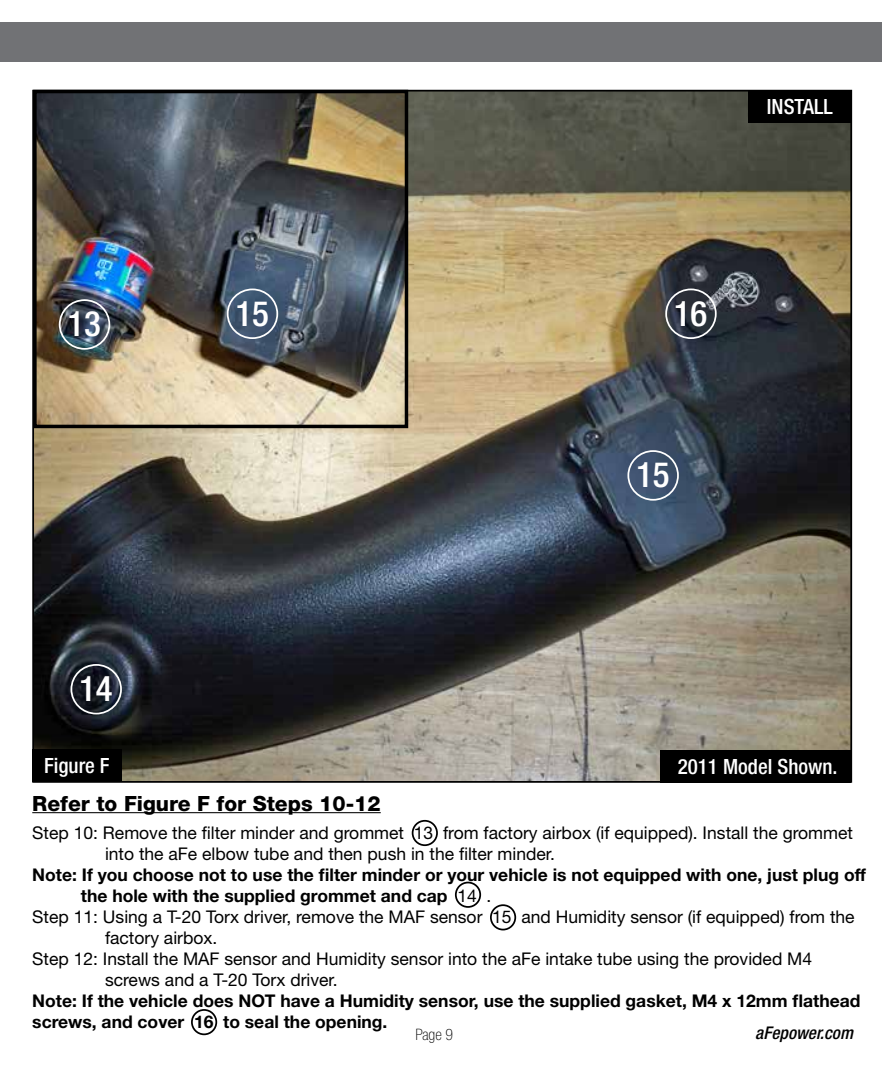
<style>
.page{position:relative;width:882px;height:1071px;background:#fff}
.page>*{position:absolute;margin:0;border:0;box-sizing:border-box;transform-origin:0 0}
.t1{font:500 condensed 35px "Helvetica Neue";color:#fff}
.t2{font:500 condensed 21px "Helvetica Neue";color:#fff}
.t3{font:800 21px "Helvetica Neue";color:#000}
.t4{font:17.5px/21px "Helvetica Neue";color:#000}
.t5{font:700 17.5px/21px "Helvetica Neue";color:#000}
.t6{font:italic 500 condensed 17.5px "Helvetica Neue";color:#000}
.t7{font:100 condensed 15.75px "Helvetica Neue";color:#000}
.s1{font-weight:400}
</style>
<div class="page">
<img style="left:35px;top:93px;width:814px;height:687px">
<div style="left:0;top:23px;width:882px;height:39px;background:#717275"></div>
<hr style="left:32px;top:812px;width:349px;height:1px;background:#000">
<div style="left:32px;top:749px;width:90px;height:33px;background:#000"></div>
<div style="left:748px;top:90px;width:103px;height:33px;background:#000"></div>
<div style="left:191px;top:1009px;width:26px;height:26px;border:2px solid #000;border-radius:50%"></div>
<div style="left:455px;top:882px;width:26px;height:26px;border:2px solid #000;border-radius:50%"></div>
<div style="left:71px;top:664px;width:51px;height:50px;border:2px solid #fff;border-radius:50%"></div>
<img style="left:38px;top:95px;width:365px;height:328px">
<div style="left:33px;top:90px;width:375px;height:338px;border:4px solid #000"></div>
<div style="left:490px;top:904px;width:26px;height:26px;border:2px solid #000;border-radius:50%"></div>
<div style="left:412px;top:820px;width:26px;height:26px;border:2px solid #000;border-radius:50%"></div>
<div style="left:627px;top:450px;width:52px;height:51px;border:2px solid #fff;border-radius:50%"></div>
<div style="left:665px;top:289px;width:52px;height:50px;border:2px solid #fff;border-radius:50%"></div>
<div style="left:660px;top:750px;width:191px;height:33px;background:#000"></div>
<div style="left:59px;top:299px;width:51px;height:51px;border:2px solid #fff;border-radius:50%"></div>
<div style="left:227px;top:289px;width:51px;height:50px;border:2px solid #fff;border-radius:50%"></div>
<h1 class="t1" style="left:67px;top:303px;width:35px">13</h1>
<h1 class="t1" style="left:235px;top:292px;width:35px">15</h1>
<h1 class="t1" style="left:79px;top:668px;width:35px">14</h1>
<p class="t2" style="left:44px;top:753px;width:67px">Figure F</p>
<p class="t2" style="left:767px;top:94px;width:67px">INSTALL</p>
<h1 class="t1" style="left:674px;top:292px;width:35px">16</h1>
<h1 class="t1" style="left:636px;top:454px;width:35px">15</h1>
<p class="t2" style="left:678px;top:754px;width:161px">2011 Model Shown.</p>
<p class="t3" style="left:32px;top:791px;width:350px">Refer to Figure F for Steps 10-12</p>
<p class="t4" style="left:105px;top:822px;width:750px;text-indent:-73px">Step 10: Remove the filter minder and grommet 13 from factory airbox (if equipped). Install the grommet into the aFe elbow tube and then push in the filter minder.</p>
<p class="t5" style="left:32px;top:864px;width:835px">Note: If you choose not to use the filter minder or your vehicle is not equipped with one, just plug off</p>
<p class="t5" style="left:81px;top:885px;width:412px">the hole with the supplied grommet and cap <span class="s1">14 .</span></p>
<p class="t4" style="left:32px;top:906px;width:824px">Step 11: Using a T-20 Torx driver, remove the MAF sensor 15 and Humidity sensor (if equipped) from the</p>
<p class="t4" style="left:105px;top:927px;width:114px">factory airbox.</p>
<p class="t4" style="left:32px;top:948px;width:781px">Step 12: Install the MAF sensor and Humidity sensor into the aFe intake tube using the provided M4</p>
<p class="t4" style="left:105px;top:969px;width:234px">screws and a T-20 Torx driver.</p>
<p class="t5" style="left:32px;top:990px;width:830px">Note: If the vehicle does NOT have a Humidity sensor, use the supplied gasket, M4 x 12mm flathead screws, and cover 16 to seal the opening.</p>
<p class="t7" style="left:416px;top:1025px;width:39px">Page 9</p>
<p class="t6" style="left:755px;top:1023px;width:99px">aFepower.com</p>
</div>
